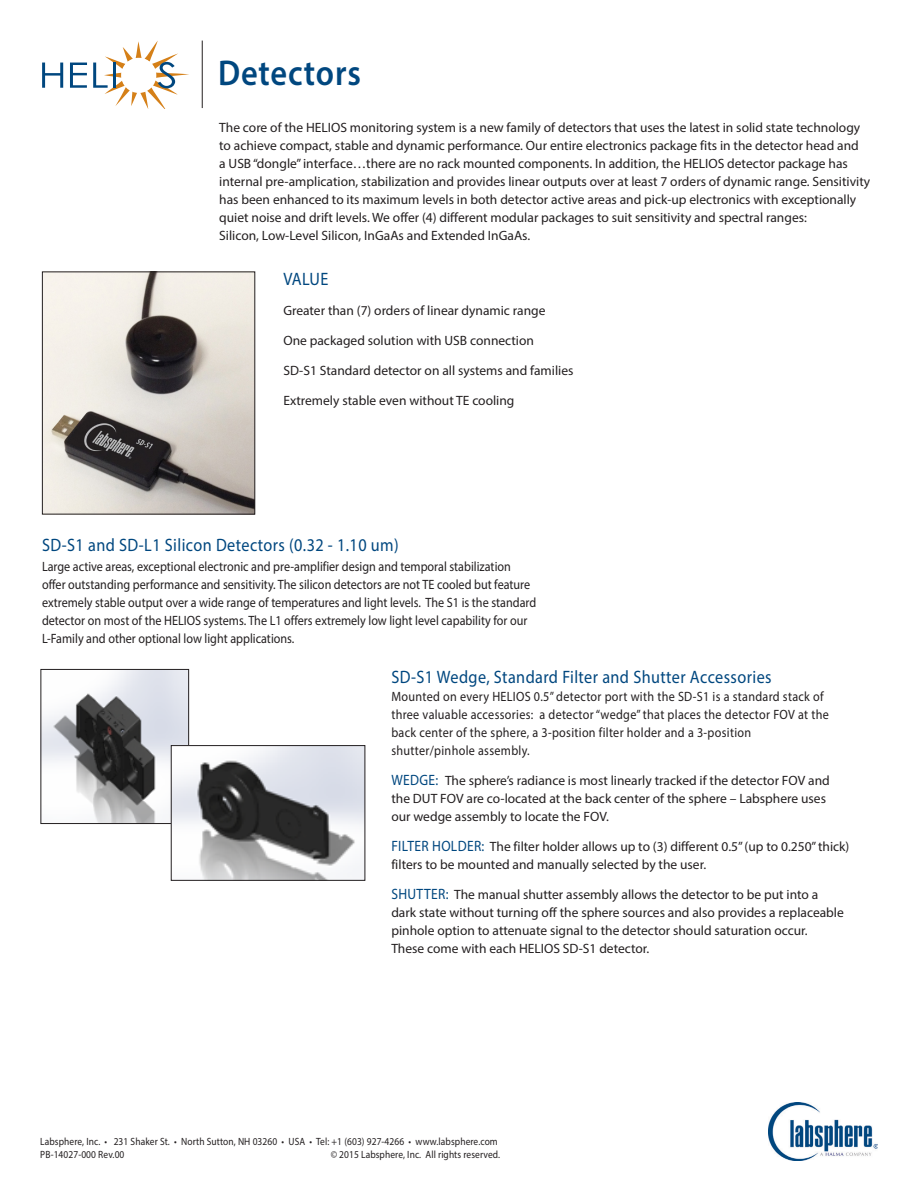
<style>
.page{position:relative;width:918px;height:1188px;background:#fff}
.page>*{position:absolute;margin:0;border:0;box-sizing:border-box;transform-origin:0 0}
.t1{font:600 36px "Myriad Pro";letter-spacing:.025em;color:#00477f;scale:.9 1}
.t2{font:18px "Myriad Pro";letter-spacing:.025em;color:#00477f;scale:.9 1}
.t3{font:13.5px/18px "Myriad Pro";color:#231f20}
.t4{font:13.5px/18px "Myriad Pro";color:#231f20;scale:.9 1}
.t5{font:13.5px/18px "Myriad Pro";letter-spacing:.025em;color:#231f20;scale:.9 1}
.t6{font:10.5px/13.5px "Myriad Pro";letter-spacing:.01em;color:#231f20;scale:.9 1}
.s1{font-size:15px;color:#00477f}
</style>
<div class="page">
<img style="left:768px;top:1102px;width:110px;height:59px">
<img style="left:44px;top:274px;width:209px;height:238px">
<div style="left:42px;top:272px;width:213px;height:242px;border:1px solid #231f20"></div>
<svg style="left:42px;top:63px;width:21px;height:25px"></svg>
<svg style="left:70px;top:63px;width:17px;height:25px"></svg>
<svg style="left:93px;top:40px;width:96px;height:69px"></svg>
<div style="left:121px;top:58px;width:35px;height:35px;background:#fff;border-radius:50%"></div>
<hr style="left:202px;top:41px;width:1px;height:67px;background:#231f20">
<img style="left:42px;top:671px;width:145px;height:151px">
<div style="left:40px;top:669px;width:149px;height:155px;border:1px solid #231f20"></div>
<img style="left:173px;top:747px;width:190px;height:132px">
<div style="left:171px;top:745px;width:194px;height:136px;border:1px solid #231f20"></div>
<p class="t1" style="left:218px;top:50px;width:160px">Detectors</p>
<p class="t3" style="left:219px;top:118px;width:653px">The core of the HELIOS monitoring system is a new family of detectors that uses the latest in solid state technology to achieve compact, stable and dynamic performance. Our entire electronics package fits in the detector head and<br>a USB “dongle” interface…there are no rack mounted components. In addition, the HELIOS detector package has internal pre-amplication, stabilization and provides linear outputs over at least 7 orders of dynamic range. Sensitivity has been enhanced to its maximum levels in both detector active areas and pick-up electronics with exceptionally quiet noise and drift levels. We offer (4) different modular packages to suit sensitivity and spectral ranges:</p>
<p class="t3" style="left:219px;top:226px;width:312px">Silicon, Low-Level Silicon, InGaAs and Extended InGaAs.</p>
<p class="t2" style="left:284px;top:268px;width:51px">VALUE</p>
<p class="t3" style="left:283px;top:301px;width:264px">Greater than (7) orders of linear dynamic range</p>
<p class="t3" style="left:283px;top:331px;width:252px">One packaged solution with USB connection</p>
<p class="t3" style="left:283px;top:361px;width:292px">SD-S1 Standard detector on all systems and families</p>
<p class="t3" style="left:283px;top:391px;width:233px">Extremely stable even without TE cooling</p>
<p class="t2" style="left:42px;top:534px;width:398px">SD-S1 and SD-L1 Silicon Detectors (0.32 - 1.10 um)</p>
<p class="t4" style="left:42px;top:557px;width:551px">Large active areas, exceptional electronic and pre-amplifier design and temporal stabilization offer outstanding performance and sensitivity. The silicon detectors are not TE cooled but feature extremely stable output over a wide range of temperatures and light levels. The S1 is the standard detector on most of the HELIOS systems. The L1 offers extremely low light level capability for our L-Family and other optional low light applications.</p>
<p class="t2" style="left:391px;top:665px;width:424px">SD-S1 Wedge, Standard Filter and Shutter Accessories</p>
<p class="t5" style="left:391px;top:687px;width:488px">Mounted on every HELIOS 0.5” detector port with the SD-S1 is a standard stack of three valuable accessories: a detector “wedge” that places the detector FOV at the back center of the sphere, a 3-position filter holder and a 3-position shutter/pinhole assembly.</p>
<p class="t3" style="left:391px;top:771px;width:440px"><span class="s1">WEDGE:</span> The sphere’s radiance is most linearly tracked if the detector FOV and</p>
<p class="t3" style="left:391px;top:789px;width:436px">the DUT FOV are co-located at the back center of the sphere – Labsphere uses</p>
<p class="t3" style="left:391px;top:807px;width:219px">our wedge assembly to locate the FOV.</p>
<p class="t3" style="left:391px;top:837px;width:460px"><span class="s1">FILTER HOLDER:</span> The filter holder allows up to (3) different 0.5” (up to 0.250” thick)</p>
<p class="t3" style="left:391px;top:855px;width:316px">filters to be mounted and manually selected by the user.</p>
<p class="t3" style="left:391px;top:885px;width:429px"><span class="s1">SHUTTER:</span> The manual shutter assembly allows the detector to be put into a</p>
<p class="t3" style="left:391px;top:903px;width:454px">dark state without turning off the sphere sources and also provides a replaceable</p>
<p class="t3" style="left:391px;top:921px;width:418px">pinhole option to attenuate signal to the detector should saturation occur.</p>
<p class="t3" style="left:391px;top:939px;width:260px">These come with each HELIOS SD-S1 detector.</p>
<p class="t6" style="left:40px;top:1134px;width:510px">Labsphere, Inc. • 231 Shaker St. • North Sutton, NH 03260 • USA • Tel: +1 (603) 927-4266 • www.labsphere.com<br>PB-14027-000 Rev.00</p>
<p class="t6" style="left:331px;top:1148px;width:190px">© 2015 Labsphere, Inc. All rights reserved.</p>
</div>
